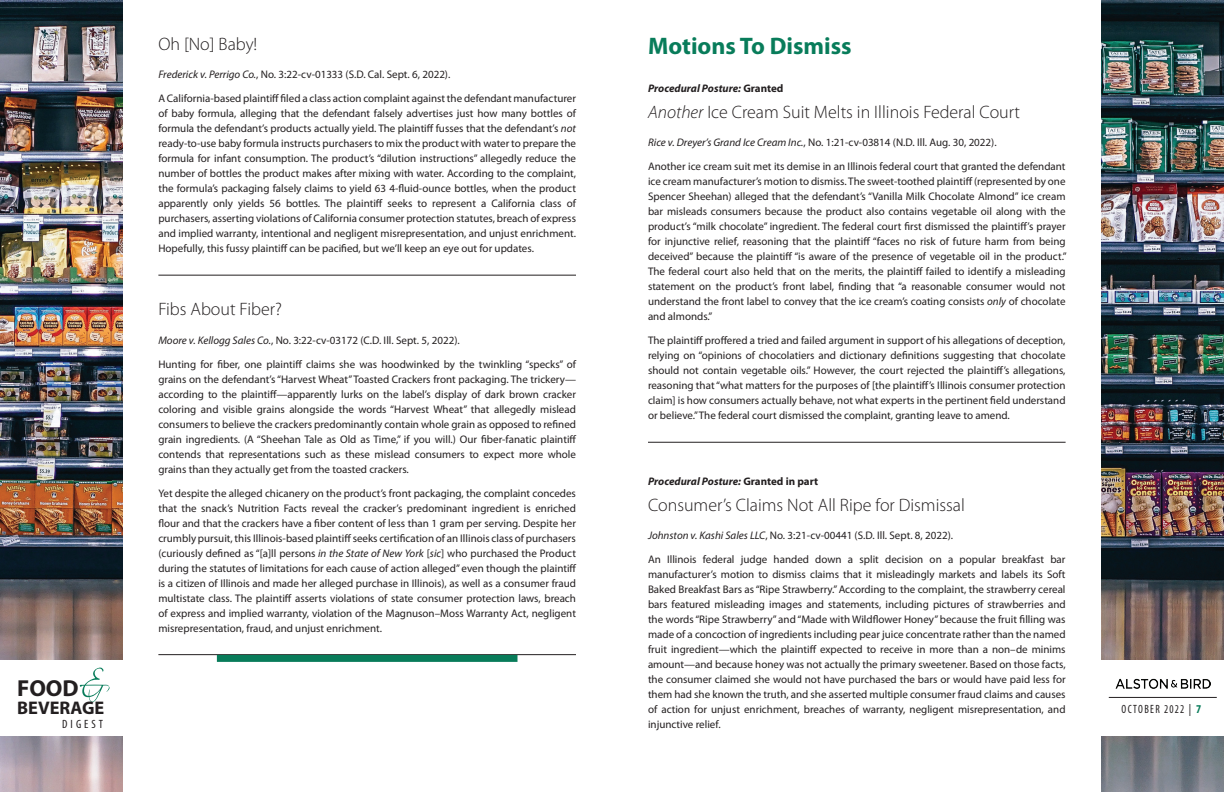
<style>
.page{position:relative;width:1224px;height:792px;background:#fff}
.page>*{position:absolute;margin:0;border:0;box-sizing:border-box;transform-origin:0 0}
.t1{font:700 24px "Myriad Pro";color:#087c5a}
.t2{font:700 23.2px "Myriad Pro";color:#231f20}
.t3{font:700 18.3px "Myriad Pro";color:#231f20}
.t4{font:300 18px "Myriad Pro";color:#231f20}
.t5{font:condensed 12px "Myriad Pro";letter-spacing:.13em;color:#231f20;scale:.9 1}
.t6{font:condensed 12px "Myriad Pro";letter-spacing:.13em;color:#231f20}
.t7{font:11px/15px "Myriad Pro";color:#231f20;text-align:justify}
.t8{font:italic 700 11px "Myriad Pro";color:#231f20}
.s1{font-style:italic}
.s2{font-style:normal}
.s3{font-weight:700;color:#087c5a}
</style>
<div class="page">
<img style="left:0;top:0;width:122px;height:792px">
<img style="left:1102px;top:0;width:122px;height:792px">
<div style="left:0;top:660px;width:125px;height:75px;background:#fff"></div>
<svg style="left:80px;top:668px;width:30px;height:34px"></svg>
<div style="left:1096px;top:660px;width:128px;height:75px;background:#fff"></div>
<hr style="left:1109px;top:697px;width:108px;height:1px;background:#231f20">
<img style="left:1115px;top:678px;width:96px;height:11px">
<hr style="left:158px;top:275px;width:418px;height:1px;background:#231f20">
<hr style="left:158px;top:654px;width:418px;height:1px;background:#231f20">
<div style="left:217px;top:655px;width:301px;height:7px;background:#087c5a"></div>
<hr style="left:648px;top:442px;width:418px;height:1px;background:#231f20">
<h2 class="t2" style="left:17px;top:673px;width:63px">FOOD</h2>
<h3 class="t3" style="left:17px;top:696px;width:89px">BEVERAGE</h3>
<p class="t6" style="left:62px;top:716px;width:42px">DIGEST</p>
<h3 class="t4" style="left:158px;top:33px;width:100px">Oh [No] Baby!</h3>
<p class="t7" style="left:158px;top:62px;width:419px;line-height:24px"><span class="s1">Frederick v. Perrigo Co.</span>, No. 3:22-cv-01333 (S.D. Cal. Sept. 6, 2022).<br>A California-based plaintiff filed a class action complaint against the defendant manufacturer</p>
<p class="t7" style="left:158px;top:106px;width:419px">of baby formula, alleging that the defendant falsely advertises just how many bottles of formula the defendant’s products actually yield. The plaintiff fusses that the defendant’s <span class="s1">not </span>ready-to-use baby formula instructs purchasers to mix the product with water to prepare the formula for infant consumption. The product’s “dilution instructions” allegedly reduce the number of bottles the product makes after mixing with water. According to the complaint, the formula’s packaging falsely claims to yield 63 4-fluid-ounce bottles, when the product apparently only yields 56 bottles. The plaintiff seeks to represent a California class of purchasers, asserting violations of California consumer protection statutes, breach of express and implied warranty, intentional and negligent misrepresentation, and unjust enrichment.<br>Hopefully, this fussy plaintiff can be pacified, but we’ll keep an eye out for updates.</p>
<h3 class="t4" style="left:158px;top:298px;width:125px">Fibs About Fiber?</h3>
<p class="t7" style="left:158px;top:328px;width:419px;line-height:24px"><span class="s1">Moore v. Kellogg Sales Co.</span>, No. 3:22-cv-03172 (C.D. Ill. Sept. 5, 2022).<br>Hunting for fiber, one plaintiff claims she was hoodwinked by the twinkling “specks” of</p>
<p class="t7" style="left:158px;top:371px;width:420px">grains on the defendant’s “Harvest Wheat” Toasted Crackers front packaging. The trickery— according to the plaintiff—apparently lurks on the label’s display of dark brown cracker coloring and visible grains alongside the words “Harvest Wheat” that allegedly mislead consumers to believe the crackers predominantly contain whole grain as opposed to refined grain ingredients. (A “Sheehan Tale as Old as Time,” if you will.) Our fiber-fanatic plaintiff contends that representations such as these mislead consumers to expect more whole grains than they actually get from the toasted crackers.</p>
<p class="t7" style="left:158px;top:485px;width:420px">Yet despite the alleged chicanery on the product’s front packaging, the complaint concedes that the snack’s Nutrition Facts reveal the cracker’s predominant ingredient is enriched flour and that the crackers have a fiber content of less than 1 gram per serving. Despite her crumbly pursuit, this Illinois-based plaintiff seeks certification of an Illinois class of purchasers (curiously defined as “[a]ll persons <span class="s1">in the State of New York</span> [<span class="s1">sic</span>] who purchased the Product during the statutes of limitations for each cause of action alleged” even though the plaintiff is a citizen of Illinois and made her alleged purchase in Illinois), as well as a consumer fraud multistate class. The plaintiff asserts violations of state consumer protection laws, breach of express and implied warranty, violation of the Magnuson–Moss Warranty Act, negligent misrepresentation, fraud, and unjust enrichment.</p>
<h1 class="t1" style="left:648px;top:30px;width:205px">Motions To Dismiss</h1>
<p class="t8" style="left:648px;top:81px;width:137px">Procedural Posture: <span class="s2">Granted</span></p>
<h3 class="t4" style="left:648px;top:101px;width:374px"><span class="s1">Another</span> Ice Cream Suit Melts in Illinois Federal Court</h3>
<p class="t7" style="left:648px;top:130px;width:419px;line-height:24px"><span class="s1">Rice v. Dreyer’s Grand Ice Cream Inc.</span>, No. 1:21-cv-03814 (N.D. Ill. Aug. 30, 2022).<br>Another ice cream suit met its demise in an Illinois federal court that granted the defendant</p>
<p class="t7" style="left:648px;top:174px;width:420px">ice cream manufacturer’s motion to dismiss. The sweet-toothed plaintiff (represented by one Spencer Sheehan) alleged that the defendant’s “Vanilla Milk Chocolate Almond” ice cream bar misleads consumers because the product also contains vegetable oil along with the product’s “milk chocolate” ingredient. The federal court first dismissed the plaintiff’s prayer for injunctive relief, reasoning that the plaintiff “faces no risk of future harm from being deceived” because the plaintiff “is aware of the presence of vegetable oil in the product.” The federal court also held that on the merits, the plaintiff failed to identify a misleading statement on the product’s front label, finding that “a reasonable consumer would not understand the front label to convey that the ice cream’s coating consists <span class="s1">only</span> of chocolate and almonds.”</p>
<p class="t7" style="left:648px;top:333px;width:419px">The plaintiff proffered a tried and failed argument in support of his allegations of deception, relying on “opinions of chocolatiers and dictionary definitions suggesting that chocolate should not contain vegetable oils.” However, the court rejected the plaintiff’s allegations, reasoning that “what matters for the purposes of [the plaintiff’s Illinois consumer protection claim] is how consumers actually behave, not what experts in the pertinent field understand or believe.” The federal court dismissed the complaint, granting leave to amend.</p>
<p class="t8" style="left:648px;top:474px;width:172px">Procedural Posture: <span class="s2">Granted in part</span></p>
<h3 class="t4" style="left:648px;top:494px;width:318px">Consumer’s Claims Not All Ripe for Dismissal</h3>
<p class="t7" style="left:648px;top:523px;width:419px;line-height:24px"><span class="s1">Johnston v. Kashi Sales LLC</span>, No. 3:21-cv-00441 (S.D. Ill. Sept. 8, 2022).<br>An Illinois federal judge handed down a split decision on a popular breakfast bar</p>
<p class="t7" style="left:648px;top:567px;width:419px">manufacturer’s motion to dismiss claims that it misleadingly markets and labels its Soft Baked Breakfast Bars as “Ripe Strawberry.” According to the complaint, the strawberry cereal bars featured misleading images and statements, including pictures of strawberries and the words “Ripe Strawberry” and “Made with Wildflower Honey” because the fruit filling was made of a concoction of ingredients including pear juice concentrate rather than the named fruit ingredient—which the plaintiff expected to receive in more than a non–de minims amount—and because honey was not actually the primary sweetener. Based on those facts, the consumer claimed she would not have purchased the bars or would have paid less for them had she known the truth, and she asserted multiple consumer fraud claims and causes of action for unjust enrichment, breaches of warranty, negligent misrepresentation, and injunctive relief.</p>
<p class="t5" style="left:1122px;top:701px;width:90px">OCTOBER 2022 | <span class="s3">7</span></p>
</div>
